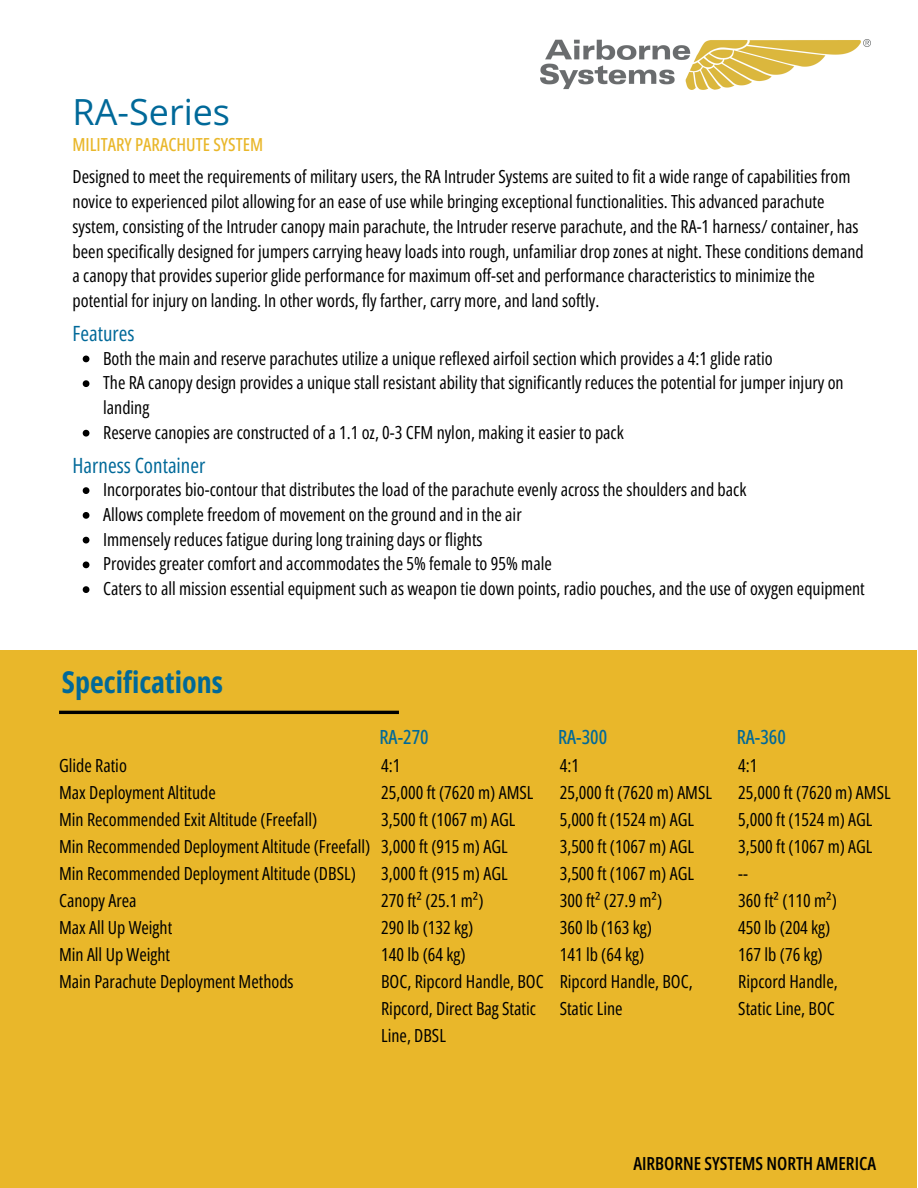
<style>
.page{position:relative;width:918px;height:1188px;background:#fff}
.page>*{position:absolute;margin:0;border:0;box-sizing:border-box;transform-origin:0 0}
.t1{font:36px "Open Sans";color:#006999}
.t2{font:700 30px "Open Sans Condensed";color:#006999}
.t3{font:21px "Open Sans Condensed";color:#006999}
.t4{font:500 19.5px "Open Sans Condensed";color:#006999}
.t5{font:18px/24.8px "Open Sans Condensed";color:#000}
.t6{font:600 18px "Open Sans Condensed";color:#000}
.t7{font:500 18px "Open Sans Condensed";color:#e9b72a}
</style>
<div class="page">
<div style="left:0;top:651px;width:917px;height:537px;background:#e9b72a"></div>
<img style="left:541px;top:40px;width:329px;height:49px">
<hr style="left:59px;top:711px;width:340px;height:3px;background:#000">
<svg style="left:83px;top:356px;width:6px;height:6px"></svg>
<svg style="left:83px;top:380px;width:6px;height:7px"></svg>
<svg style="left:83px;top:430px;width:6px;height:7px"></svg>
<svg style="left:83px;top:487px;width:6px;height:7px"></svg>
<svg style="left:83px;top:512px;width:6px;height:7px"></svg>
<svg style="left:83px;top:537px;width:6px;height:6px"></svg>
<svg style="left:83px;top:561px;width:6px;height:7px"></svg>
<svg style="left:83px;top:586px;width:6px;height:7px"></svg>
<p class="t1" style="left:73px;top:87px;width:159px">RA-Series</p>
<h1 class="t7" style="left:73px;top:132px;width:192px">MILITARY PARACHUTE SYSTEM</h1>
<h5 class="t5" style="left:73px;top:164px;width:793px">Designed to meet the requirements of military users, the RA Intruder Systems are suited to fit a wide range of capabilities from novice to experienced pilot allowing for an ease of use while bringing exceptional functionalities. This advanced parachute system, consisting of the Intruder canopy main parachute, the Intruder reserve parachute, and the RA-1 harness/ container, has been specifically designed for jumpers carrying heavy loads into rough, unfamiliar drop zones at night. These conditions demand a canopy that provides superior glide performance for maximum off-set and performance characteristics to minimize the potential for injury on landing. In other words, fly farther, carry more, and land softly.</h5>
<p class="t3" style="left:73px;top:319px;width:63px">Features</p>
<h3 class="t5" style="left:103px;top:345px;width:671px">Both the main and reserve parachutes utilize a unique reflexed airfoil section which provides a 4:1 glide ratio</h3>
<p class="t5" style="left:103px;top:370px;width:742px">The RA canopy design provides a unique stall resistant ability that significantly reduces the potential for jumper injury on landing</p>
<p class="t5" style="left:103px;top:419px;width:522px">Reserve canopies are constructed of a 1.1 oz, 0-3 CFM nylon, making it easier to pack</p>
<p class="t3" style="left:73px;top:451px;width:134px">Harness Container</p>
<p class="t5" style="left:103px;top:477px;width:645px">Incorporates bio-contour that distributes the load of the parachute evenly across the shoulders and back</p>
<p class="t5" style="left:103px;top:502px;width:420px">Allows complete freedom of movement on the ground and in the air</p>
<p class="t5" style="left:103px;top:526px;width:381px">Immensely reduces fatigue during long training days or flights</p>
<p class="t5" style="left:103px;top:551px;width:450px">Provides greater comfort and accommodates the 5% female to 95% male</p>
<p class="t5" style="left:103px;top:576px;width:763px">Caters to all mission essential equipment such as weapon tie down points, radio pouches, and the use of oxygen equipment</p>
<h4 class="t2" style="left:62px;top:661px;width:162px">Specifications</h4>
<p class="t5" style="left:59px;top:752px;width:69px">Glide Ratio</p>
<p class="t5" style="left:59px;top:779px;width:158px">Max Deployment Altitude</p>
<p class="t5" style="left:59px;top:806px;width:260px">Min Recommended Exit Altitude (Freefall)</p>
<h4 class="t5" style="left:59px;top:833px;width:313px">Min Recommended Deployment Altitude (Freefall)</h4>
<p class="t5" style="left:59px;top:860px;width:298px">Min Recommended Deployment Altitude (DBSL)</p>
<p class="t5" style="left:59px;top:887px;width:79px">Canopy Area</p>
<p class="t5" style="left:59px;top:914px;width:115px">Max All Up Weight</p>
<p class="t5" style="left:59px;top:941px;width:113px">Min All Up Weight</p>
<p class="t5" style="left:59px;top:968px;width:236px">Main Parachute Deployment Methods</p>
<p class="t4" style="left:380px;top:723px;width:51px">RA-270</p>
<h2 class="t5" style="left:381px;top:752px;width:21px">4:1</h2>
<p class="t5" style="left:381px;top:779px;width:154px">25,000 ft (7620 m) AMSL</p>
<p class="t5" style="left:381px;top:806px;width:136px">3,500 ft (1067 m) AGL</p>
<p class="t5" style="left:381px;top:833px;width:128px">3,000 ft (915 m) AGL</p>
<p class="t5" style="left:381px;top:860px;width:128px">3,000 ft (915 m) AGL</p>
<p class="t5" style="left:381px;top:887px;width:104px">270 ft² (25.1 m²)</p>
<p class="t5" style="left:381px;top:914px;width:94px">290 lb (132 kg)</p>
<p class="t5" style="left:381px;top:941px;width:86px">140 lb (64 kg)</p>
<p class="t5" style="left:381px;top:967px;width:164px;line-height:27px">BOC, Ripcord Handle, BOC<br>Ripcord, Direct Bag Static<br>Line, DBSL</p>
<p class="t4" style="left:558px;top:723px;width:51px">RA-300</p>
<p class="t5" style="left:560px;top:752px;width:21px">4:1</p>
<h3 class="t5" style="left:560px;top:779px;width:154px">25,000 ft (7620 m) AMSL</h3>
<p class="t5" style="left:560px;top:806px;width:136px">5,000 ft (1524 m) AGL</p>
<p class="t5" style="left:560px;top:833px;width:136px">3,500 ft (1067 m) AGL</p>
<p class="t5" style="left:560px;top:860px;width:136px">3,500 ft (1067 m) AGL</p>
<p class="t5" style="left:560px;top:887px;width:104px">300 ft² (27.9 m²)</p>
<p class="t5" style="left:560px;top:914px;width:94px">360 lb (163 kg)</p>
<p class="t5" style="left:560px;top:941px;width:86px">141 lb (64 kg)</p>
<p class="t5" style="left:560px;top:967px;width:134px;line-height:27px">Ripcord Handle, BOC,<br>Static Line</p>
<p class="t4" style="left:737px;top:723px;width:51px">RA-360</p>
<p class="t5" style="left:738px;top:752px;width:21px">4:1</p>
<h3 class="t5" style="left:738px;top:779px;width:154px">25,000 ft (7620 m) AMSL</h3>
<p class="t5" style="left:738px;top:806px;width:136px">5,000 ft (1524 m) AGL</p>
<p class="t5" style="left:738px;top:833px;width:136px">3,500 ft (1067 m) AGL</p>
<p class="t5" style="left:738px;top:860px;width:11px">--</p>
<p class="t5" style="left:738px;top:887px;width:100px">360 ft² (110 m²)</p>
<p class="t5" style="left:738px;top:914px;width:94px">450 lb (204 kg)</p>
<p class="t5" style="left:738px;top:941px;width:86px">167 lb (76 kg)</p>
<p class="t5" style="left:738px;top:968px;width:101px">Ripcord Handle,</p>
<p class="t5" style="left:738px;top:995px;width:98px">Static Line, BOC</p>
<p class="t6" style="left:634px;top:1151px;width:244px">AIRBORNE SYSTEMS NORTH AMERICA</p>
</div>
